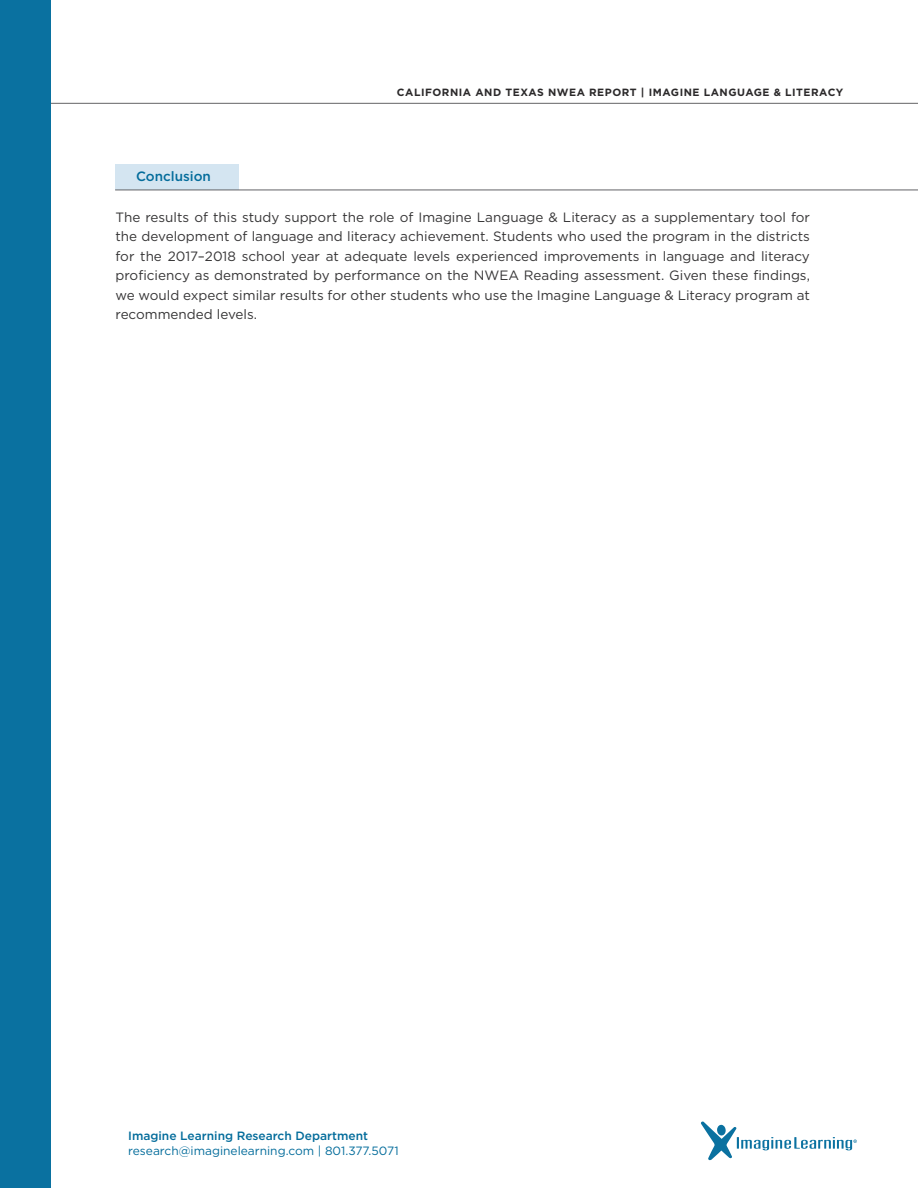
<style>
.page{position:relative;width:918px;height:1188px;background:#fff}
.page>*{position:absolute;margin:0;border:0;box-sizing:border-box;transform-origin:0 0}
.t1{font:13.5px/19.5px "Gotham";color:#363536;text-align:justify}
.t2{font:500 13.5px "Gotham";color:#036c9b}
.t3{font:12px "Gotham";color:#036c9b}
.t4{font:500 12px "Gotham";color:#036c9b}
.t5{font:700 10.5px "Gotham";letter-spacing:.05em;color:#2b292a}
</style>
<div class="page">
<hr style="left:14px;top:103px;width:904px;height:1px;background:#636366">
<div style="left:0;top:0;width:51px;height:1188px;background:#0a71a0"></div>
<div style="left:115px;top:164px;width:124px;height:26px;background:#d4e5f1"></div>
<svg style="left:701px;top:1121px;width:156px;height:40px"></svg>
<hr style="left:115px;top:190px;width:803px;height:1px;background:#636366">
<p class="t2" style="left:136px;top:168px;width:76px">Conclusion</p>
<p class="t5" style="left:397px;top:85px;width:448px">CALIFORNIA AND TEXAS NWEA REPORT | IMAGINE LANGUAGE &amp; LITERACY</p>
<p class="t1" style="left:116px;top:207px;width:696px">The results of this study support the role of Imagine Language &amp; Literacy as a supplementary tool for the development of language and literacy achievement. Students who used the program in the districts for the 2017–2018 school year at adequate levels experienced improvements in language and literacy proficiency as demonstrated by performance on the NWEA Reading assessment. Given these findings, we would expect similar results for other students who use the Imagine Language &amp; Literacy program at recommended levels.</p>
<p class="t4" style="left:128px;top:1127px;width:241px">Imagine Learning Research Department</p>
<p class="t3" style="left:128px;top:1143px;width:272px">research@imaginelearning.com | 801.377.5071</p>
</div>
